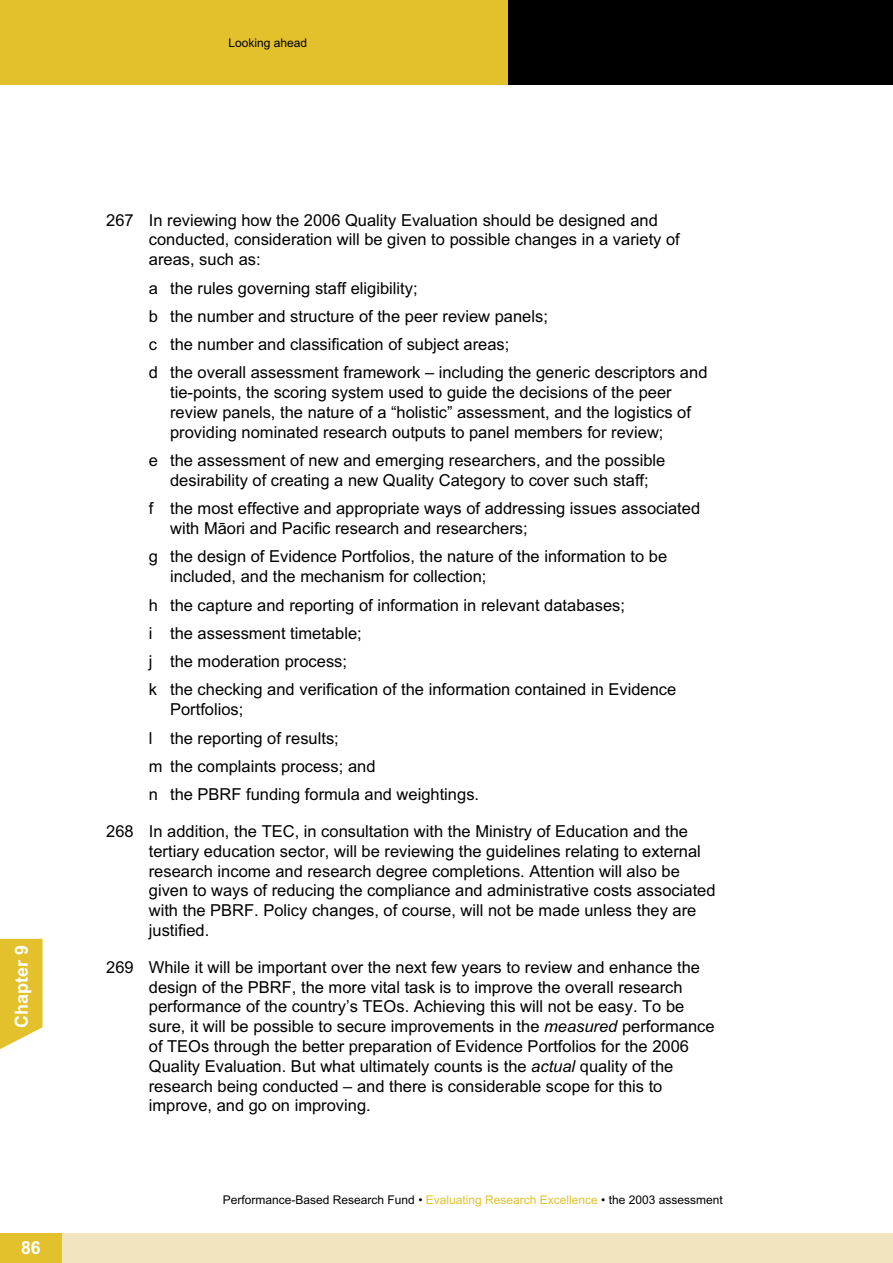
<style>
.page{position:relative;width:893px;height:1263px;background:#fff}
.page>*{position:absolute;margin:0;border:0;box-sizing:border-box;transform-origin:0 0}
.t1{font:700 18px "Arial Maori";color:#fff}
.t2{font:16.5px/19.8px "Arial Maori";color:#000}
.t3{font:12px "Arial Maori";color:#000}
.s1{font-style:italic}
.s2{color:#e2c12d}
</style>
<div class="page">
<div style="left:0;top:0;width:509px;height:85px;background:#e2c12d"></div>
<svg style="left:0;top:939px;width:43px;height:110px;background:#e5c743"></svg>
<div style="left:509px;top:0;width:384px;height:85px;background:#000"></div>
<div style="left:0;top:1233px;width:893px;height:30px;background:#f1e5c1"></div>
<div style="left:0;top:1233px;width:62px;height:30px;background:#e2c12d"></div>
<p class="t1" style="left:11px;top:1028px;width:85px;rotate:-90deg">Chapter 9</p>
<p class="t1" style="left:21px;top:1238px;width:21px">86</p>
<p class="t3" style="left:228px;top:36px;width:80px">Looking ahead</p>
<p class="t2" style="left:149px;top:210px;width:533px;text-indent:-43px">267 In reviewing how the 2006 Quality Evaluation should be designed and conducted, consideration will be given to possible changes in a variety of areas, such as:</p>
<p class="t2" style="left:149px;top:274px;width:560px;line-height:28.3px">a the rules governing staff eligibility;<br>b the number and structure of the peer review panels;<br>c the number and classification of subject areas;<br>d the overall assessment framework – including the generic descriptors and</p>
<p class="t2" style="left:170px;top:383px;width:522px">tie-points, the scoring system used to guide the decisions of the peer review panels, the nature of a “holistic” assessment, and the logistics of providing nominated research outputs to panel members for review;</p>
<p class="t2" style="left:149px;top:450px;width:518px;text-align:center">e the assessment of new and emerging researchers, and the possible desirability of creating a new Quality Category to cover such staff;</p>
<p class="t2" style="left:170px;top:499px;width:532px;text-indent:-21px">f the most effective and appropriate ways of addressing issues associated with Mäori and Pacific research and researchers;</p>
<p class="t2" style="left:170px;top:547px;width:499px;text-indent:-21px">g the design of Evidence Portfolios, the nature of the information to be included, and the mechanism for collection;</p>
<p class="t2" style="left:149px;top:590px;width:529px;line-height:28.3px">h the capture and reporting of information in relevant databases;<br>i the assessment timetable;<br>j the moderation process;<br>k the checking and verification of the information contained in Evidence</p>
<p class="t2" style="left:149px;top:695px;width:332px;line-height:28.3px;text-indent:21px">Portfolios;<br>l the reporting of results;<br>m the complaints process; and<br>n the PBRF funding formula and weightings.</p>
<p class="t2" style="left:149px;top:821px;width:568px;text-indent:-43px">268 In addition, the TEC, in consultation with the Ministry of Education and the tertiary education sector, will be reviewing the guidelines relating to external research income and research degree completions. Attention will also be given to ways of reducing the compliance and administrative costs associated with the PBRF. Policy changes, of course, will not be made unless they are justified.</p>
<p class="t2" style="left:149px;top:957px;width:567px;text-indent:-43px">269 While it will be important over the next few years to review and enhance the design of the PBRF, the more vital task is to improve the overall research performance of the country’s TEOs. Achieving this will not be easy. To be sure, it will be possible to secure improvements in the <span class="s1">measured</span> performance of TEOs through the better preparation of Evidence Portfolios for the 2006<br>Quality Evaluation. But what ultimately counts is the <span class="s1">actual</span> quality of the research being conducted – and there is considerable scope for this to improve, and go on improving.</p>
<p class="t3" style="left:223px;top:1193px;width:501px">Performance-Based Research Fund • <span class="s2">Evaluating Research Excellence</span> • the 2003 assessment</p>
</div>
